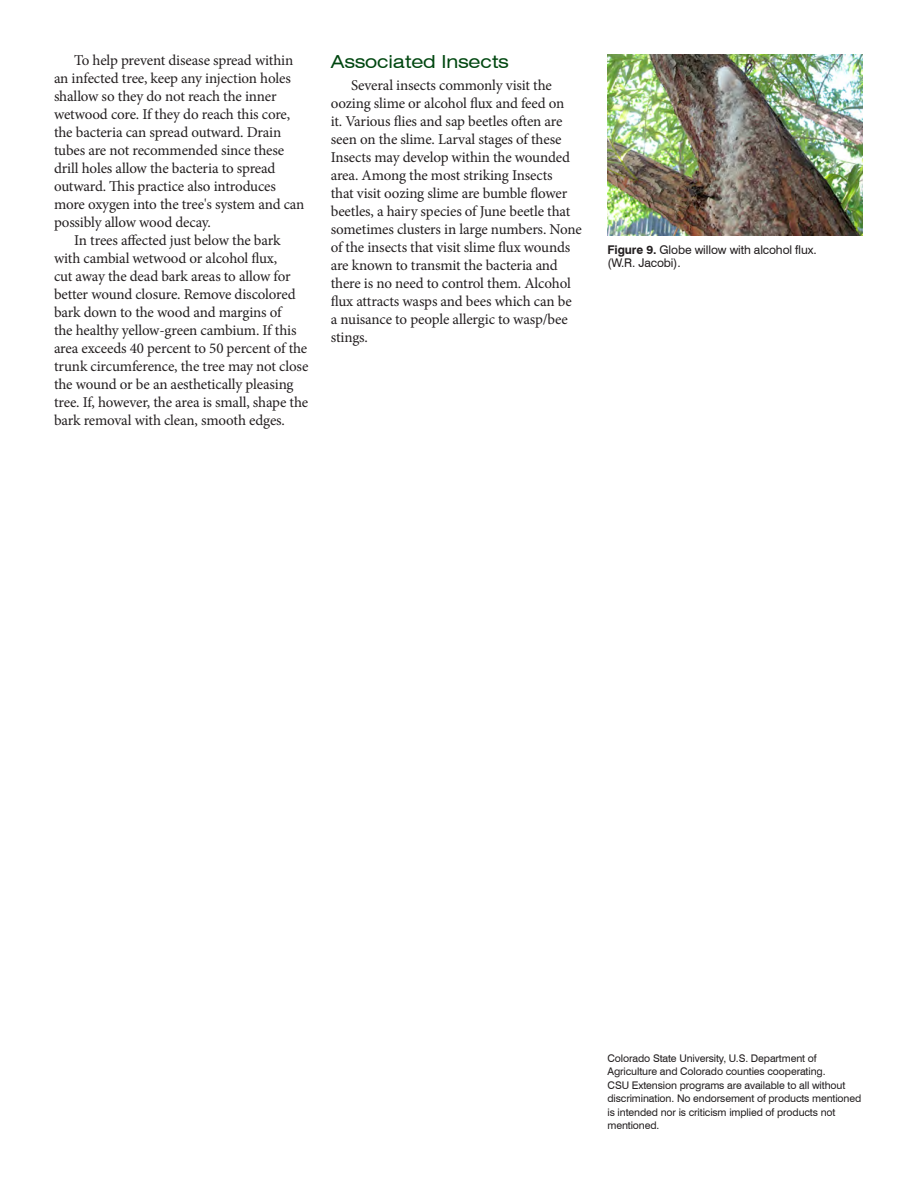
<style>
.page{position:relative;width:918px;height:1188px;background:#fff}
.page>*{position:absolute;margin:0;border:0;box-sizing:border-box;transform-origin:0 0}
.subhead_1{font:expanded 18px "Swiss 721 BT";letter-spacing:-.01em;color:#004710}
.body{font:15px/18px "Minion Pro";letter-spacing:-.01em;color:#231f20}
.figure_caption{font:12px/13.5px "Swiss 721 BT";letter-spacing:-.01em;color:#231f20}
.furtherance_clause{font:10.5px/13.5px "Swiss 721 BT";letter-spacing:-.01em;color:#231f20}
.s1{font-weight:700}
</style>
<div class="page">
<img style="left:608px;top:54px;width:254px;height:181px">
<p class="body" style="left:54px;top:51px;width:252px;text-indent:20px">To help prevent disease spread within an infected tree, keep any injection holes shallow so they do not reach the inner wetwood core. If they do reach this core, the bacteria can spread outward. Drain tubes are not recommended since these drill holes allow the bacteria to spread outward. This practice also introduces more oxygen into the tree's system and can possibly allow wood decay.</p>
<p class="body" style="left:54px;top:231px;width:256px;text-indent:20px">In trees affected just below the bark with cambial wetwood or alcohol flux,<br>cut away the dead bark areas to allow for better wound closure. Remove discolored bark down to the wood and margins of<br>the healthy yellow-green cambium. If this area exceeds 40 percent to 50 percent of the trunk circumference, the tree may not close the wound or be an aesthetically pleasing tree. If, however, the area is small, shape the bark removal with clean, smooth edges.</p>
<p class="figure_caption" style="left:608px;top:242px;width:211px"><span class="s1">Figure 9.</span> Globe willow with alcohol flux. (W.R. Jacobi).</p>
<p class="subhead_1" style="left:331px;top:50px;width:180px">Associated Insects</p>
<p class="body" style="left:331px;top:76px;width:253px;text-indent:20px">Several insects commonly visit the oozing slime or alcohol flux and feed on<br>it. Various flies and sap beetles often are seen on the slime. Larval stages of these Insects may develop within the wounded area. Among the most striking Insects<br>that visit oozing slime are bumble flower beetles, a hairy species of June beetle that sometimes clusters in large numbers. None of the insects that visit slime flux wounds are known to transmit the bacteria and there is no need to control them. Alcohol flux attracts wasps and bees which can be a nuisance to people allergic to wasp/bee stings.</p>
<p class="furtherance_clause" style="left:608px;top:1051px;width:255px">Colorado State University, U.S. Department of Agriculture and Colorado counties cooperating.<br>CSU Extension programs are available to all without discrimination. No endorsement of products mentioned is intended nor is criticism implied of products not mentioned.</p>
</div>
